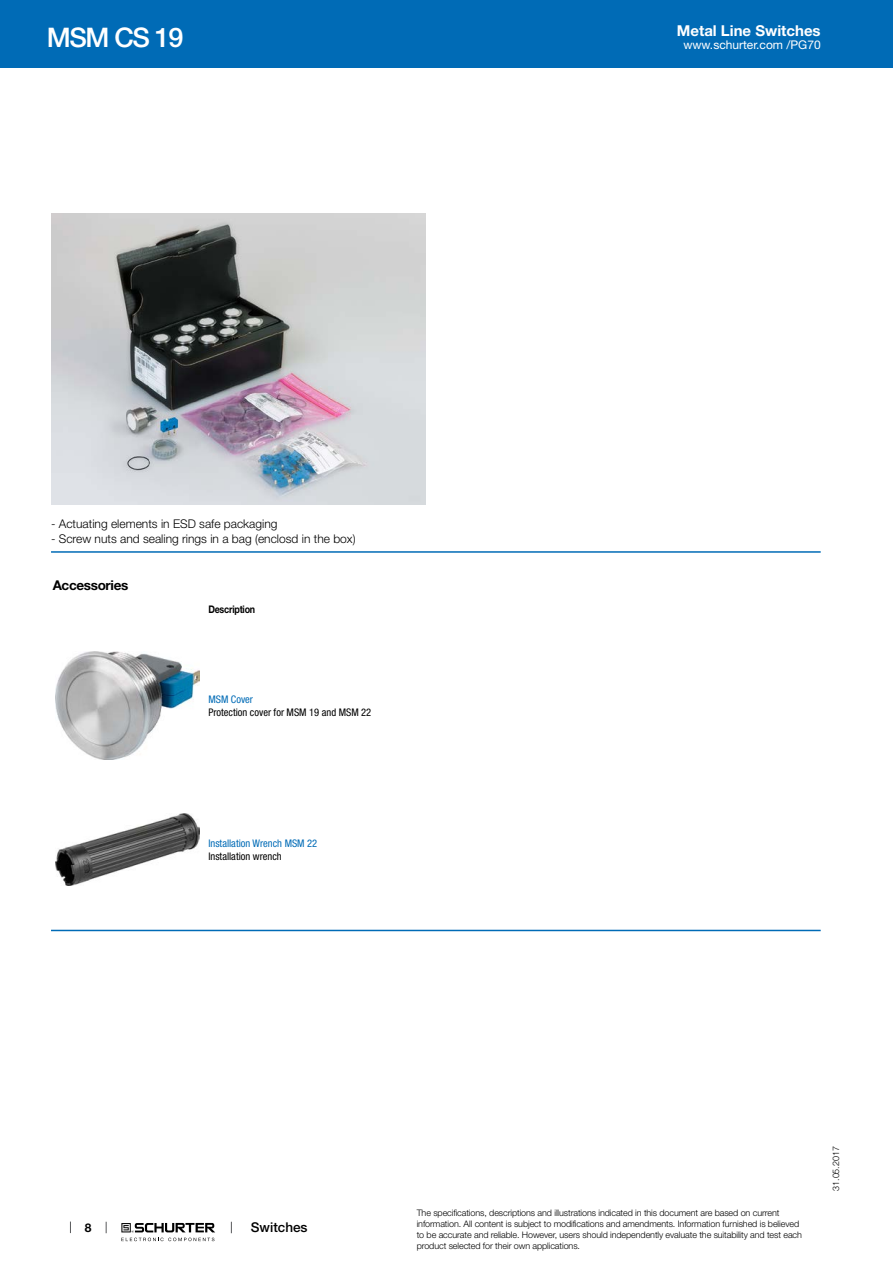
<style>
.page{position:relative;width:893px;height:1263px;background:#fff}
.page>*{position:absolute;margin:0;border:0;box-sizing:border-box;transform-origin:0 0}
.t1{font:500 27px "Helvetica Neue LT";letter-spacing:-.05em;color:#fff}
.t2{font:700 15px "Helvetica Neue LT";color:#fff}
.t3{font:700 13.5px "Helvetica Neue LT";letter-spacing:-.025em;color:#000}
.t4{font:500 13.5px "Helvetica Neue LT";color:#000}
.t5{font:300 12px "Helvetica Neue LT";color:#000}
.t6{font:12px "Helvetica Neue LT";color:#fff}
.t7{font:700 12px "Helvetica Neue LT";color:#000}
.t8{font:condensed 10.5px "Helvetica Neue LT";color:#000}
.t9{font:condensed 10.5px "Helvetica Neue LT";color:#006bb6}
.t10{font:700 10.5px "Helvetica Neue LT";letter-spacing:-.025em;color:#000;scale:.85 1}
.t11{font:300 9px/10.8px "Helvetica Neue LT";letter-spacing:-.01em;color:#000}
</style>
<div class="page">
<svg style="left:70px;top:1221px;width:1px;height:12px"></svg>
<svg style="left:121px;top:1223px;width:94px;height:18px"></svg>
<div style="left:0;top:0;width:893px;height:68px;background:#006bb6"></div>
<img style="left:51px;top:214px;width:374px;height:291px">
<hr style="left:51px;top:551px;width:770px;height:2px;background:#006bb6">
<img style="left:55px;top:652px;width:145px;height:107px">
<img style="left:55px;top:813px;width:145px;height:72px">
<hr style="left:51px;top:930px;width:770px;height:1px;background:#006bb6">
<h1 class="t1" style="left:47px;top:21px;width:138px">MSM CS 19</h1>
<h2 class="t2" style="left:677px;top:21px;width:145px">Metal Line Switches</h2>
<h3 class="t6" style="left:683px;top:38px;width:139px">www.schurter.com /PG70</h3>
<h3 class="t5" style="left:51px;top:517px;width:228px">- Actuating elements in ESD safe packaging</h3>
<h3 class="t5" style="left:51px;top:531px;width:306px">- Screw nuts and sealing rings in a bag (enclosd in the box)</h3>
<h3 class="t3" style="left:53px;top:576px;width:77px">Accessories</h3>
<p class="t10" style="left:208px;top:602px;width:57px">Description</p>
<p class="t9" style="left:208px;top:693px;width:46px">MSM Cover</p>
<p class="t8" style="left:208px;top:706px;width:164px">Protection cover for MSM 19 and MSM 22</p>
<p class="t9" style="left:208px;top:837px;width:110px">Installation Wrench MSM 22</p>
<p class="t8" style="left:208px;top:850px;width:75px">Installation wrench</p>
<h3 class="t7" style="left:85px;top:1220px;width:8px">8</h3>
<h3 class="t4" style="left:251px;top:1219px;width:58px">Switches</h3>
<p class="t11" style="left:417px;top:1207px;width:387px">The specifications, descriptions and illustrations indicated in this document are based on current information. All content is subject to modifications and amendments. Information furnished is believed to be accurate and reliable. However, users should independently evaluate the suitability and test each product selected for their own applications.</p>
<p class="t11" style="left:830px;top:1191px;width:46px;rotate:-90deg">31.05.2017</p>
</div>
